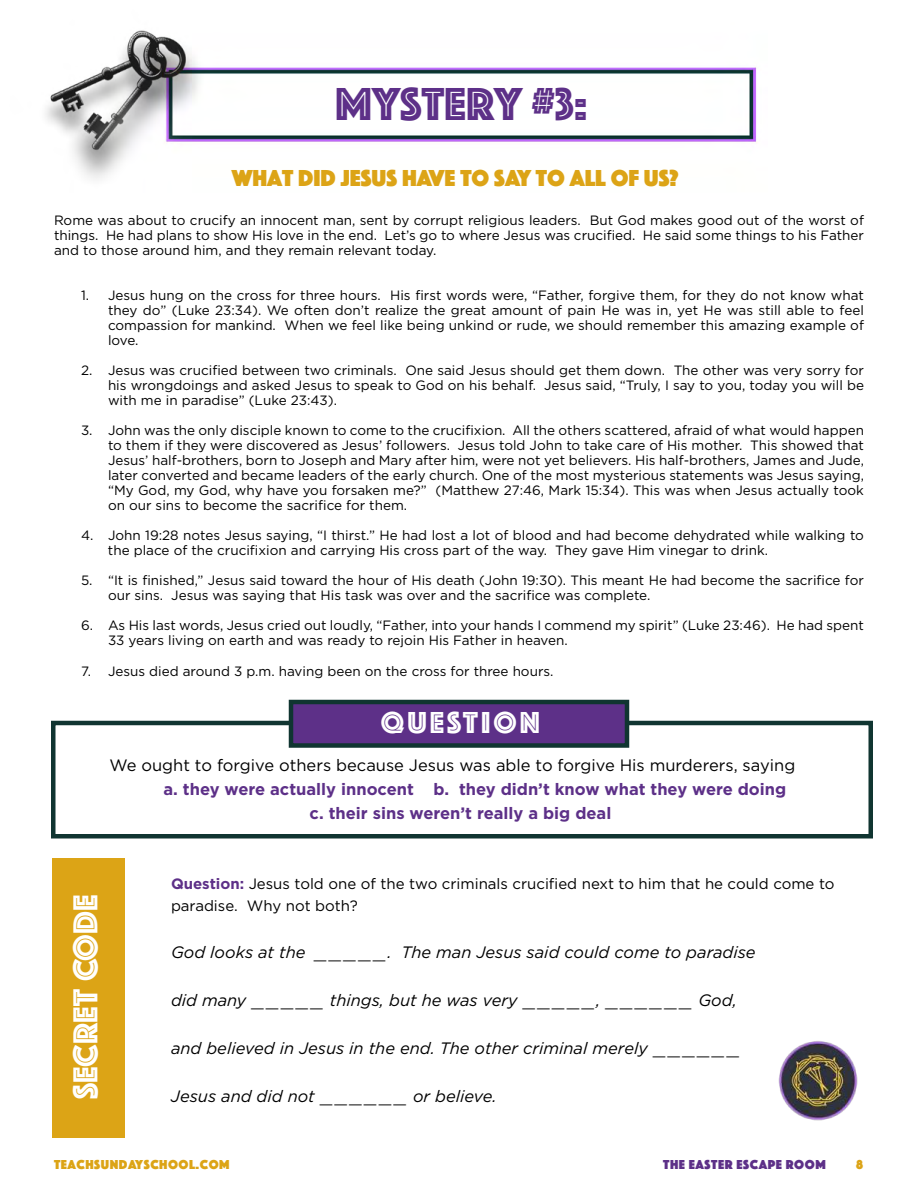
<style>
.page{position:relative;width:918px;height:1188px;background:#fff}
.page>*{position:absolute;margin:0;border:0;box-sizing:border-box;transform-origin:0 0}
.t1{font:48px "Phosphate Inline";color:#5d3088}
.t2{font:36px "Phosphate Inline";letter-spacing:.01em;color:#fff}
.t3{font:31.5px "Phosphate Inline";letter-spacing:.1em;color:#fff}
.t4{font:24px "Phosphate Solid";color:#dca416}
.t5{font:italic 16.5px "Gotham";color:#000}
.t6{font:700 16.5px/24px "Gotham";color:#5d3088}
.t7{font:16.5px "Gotham";color:#000}
.t8{font:15px/21.6px "Gotham";color:#000}
.t9{font:13.5px/15px "Gotham";color:#000;text-align:justify}
.t10{font:13.5px "Phosphate Solid";letter-spacing:.04em;color:#dca416}
.t11{font:13.5px "Phosphate Solid";letter-spacing:.04em;color:#5d3088}
.s1{font-weight:700;color:#5d3088}
.s2{font-weight:300;font-style:normal;font-size:21px}
</style>
<div class="page">
<img style="left:45px;top:30px;width:828px;height:697px">
<div style="left:51px;top:721px;width:822px;height:117px;border:4px solid #103531"></div>
<div style="left:289px;top:700px;width:340px;height:48px;background:#5d3088;border:4px solid #103531"></div>
<div style="left:52px;top:858px;width:72px;height:280px;background:#dca416"></div>
<img style="left:778px;top:1041px;width:80px;height:80px">
<h1 class="t1" style="left:335px;top:70px;width:254px">MYSTERY #3:</h1>
<h3 class="t4" style="left:232px;top:160px;width:449px">WHAT DID JESUS HAVE TO SAY TO ALL OF US?</h3>
<p class="t9" style="left:54px;top:213px;width:812px">Rome was about to crucify an innocent man, sent by corrupt religious leaders. But God makes good out of the worst of things. He had plans to show His love in the end. Let’s go to where Jesus was crucified. He said some things to his Father and to those around him, and they remain relevant today.</p>
<p class="t9" style="left:108px;top:288px;width:758px;text-indent:-27px">1. Jesus hung on the cross for three hours. His fi rst words were, “Father, forgive them, for they do not know what they do” (Luke 23:34). We often don’t realize the great amount of pain He was in, yet He was still able to feel compassion for mankind. When we feel like being unkind or rude, we should remember this amazing example of love.</p>
<p class="t9" style="left:108px;top:363px;width:758px;text-indent:-27px">2. Jesus was crucified between two criminals. One said Jesus should get them down. The other was very sorry for his wrongdoings and asked Jesus to speak to God on his behalf. Jesus said, “Truly, I say to you, today you will be with me in paradise” (Luke 23:43).</p>
<p class="t9" style="left:108px;top:422px;width:758px;text-indent:-27px">3. John was the only disciple known to come to the crucifixion. All the others scattered, afraid of what would happen to them if they were discovered as Jesus’ followers. Jesus told John to take care of His mother. This showed that Jesus’ half-brothers, born to Joseph and Mary after him, were not yet believers. His half-brothers, James and Jude, later converted and became leaders of the early church. One of the most mysterious statements was Jesus saying, “My God, my God, why have you forsaken me?” (Matthew 27:46, Mark 15:34). This was when Jesus actually took on our sins to become the sacrifice for them.</p>
<p class="t9" style="left:108px;top:527px;width:758px;text-indent:-27px">4. John 19:28 notes Jesus saying, “I thirst.” He had lost a lot of blood and had become dehydrated while walking to the place of the crucifixion and carrying His cross part of the way. They gave Him vinegar to drink.</p>
<p class="t9" style="left:108px;top:572px;width:757px;text-indent:-27px">5. “It is fi nished,” Jesus said toward the hour of His death (John 19:30). This meant He had become the sacrifice for our sins. Jesus was saying that His task was over and the sacrifice was complete.</p>
<p class="t9" style="left:108px;top:617px;width:758px;text-indent:-27px">6. As His last words, Jesus cried out loudly, “Father, into your hands I commend my spirit” (Luke 23:46). He had spent<br>33 years living on earth and was ready to rejoin His Father in heaven.</p>
<p class="t9" style="left:81px;top:664px;width:474px">7. Jesus died around 3 p.m. having been on the cross for three hours.</p>
<h3 class="t3" style="left:381px;top:700px;width:161px">QUESTION</h3>
<p class="t7" style="left:110px;top:756px;width:687px">We ought to forgive others because Jesus was able to forgive His murderers, saying</p>
<p class="t6" style="left:310px;top:777px;width:478px;text-indent:-146px">a. they were actually innocent b. they didn’t know what they were doing c. their sins weren’t really a big deal</p>
<h2 class="t2" style="left:60px;top:1099px;width:207px;rotate:-90deg">SECRET CODE</h2>
<p class="t8" style="left:171px;top:873px;width:665px"><span class="s1">Question:</span> Jesus told one of the two criminals crucified next to him that he could come to paradise. Why not both?</p>
<p class="t5" style="left:171px;top:942px;width:586px">God looks at the <span class="s2">_____</span>. The man Jesus said could come to paradise</p>
<p class="t5" style="left:171px;top:990px;width:567px">did many <span class="s2">_____</span> things, but he was very <span class="s2">_____</span>, <span class="s2">______</span> God,</p>
<p class="t5" style="left:171px;top:1038px;width:569px">and believed in Jesus in the end. The other criminal merely <span class="s2">______</span></p>
<p class="t5" style="left:171px;top:1086px;width:327px">Jesus and did not <span class="s2">______</span> or believe.</p>
<p class="t10" style="left:54px;top:1154px;width:177px">TEACHSUNDAYSCHOOL.COM</p>
<p class="t11" style="left:663px;top:1154px;width:164px">THE EASTER ESCAPE ROOM</p>
<p class="t10" style="left:856px;top:1154px;width:8px">8</p>
</div>
